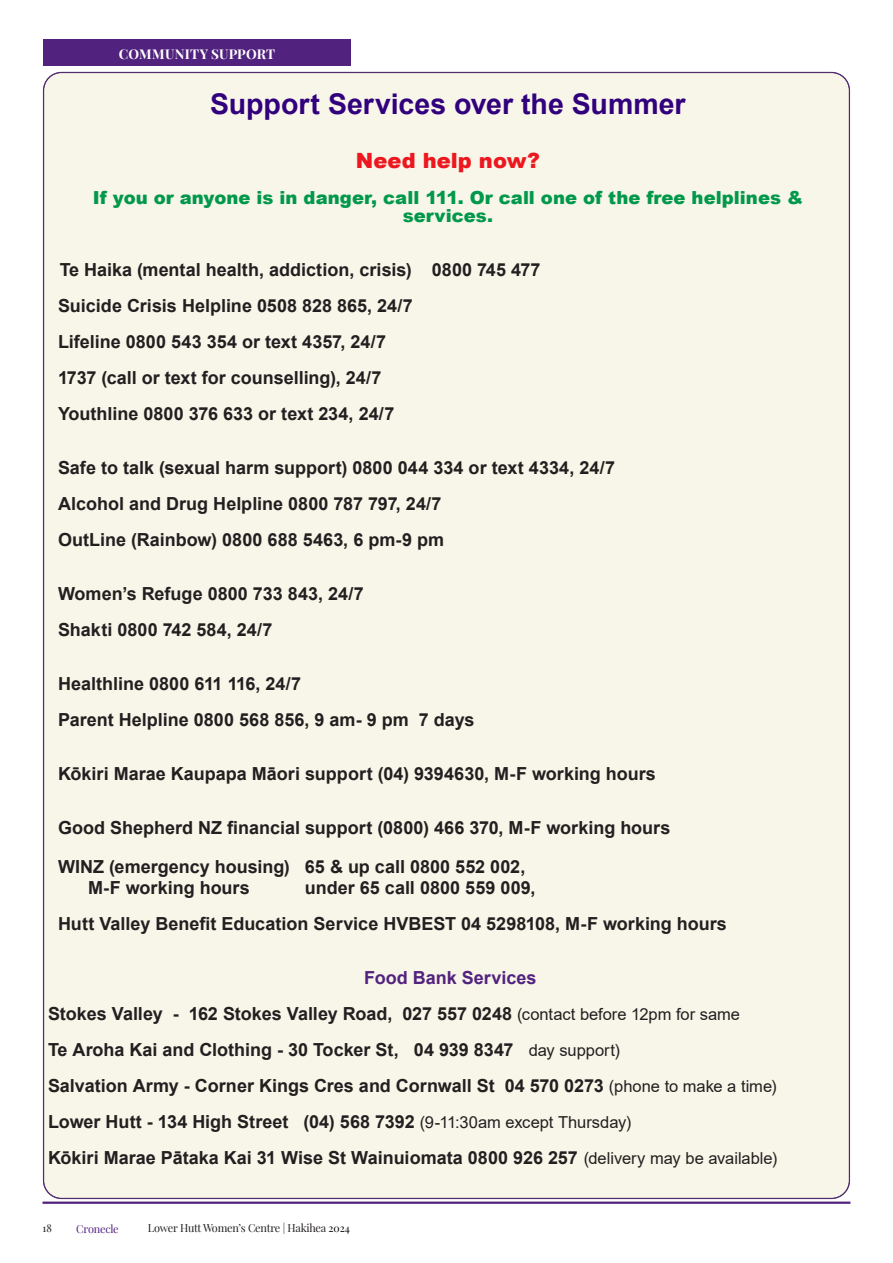
<style>
.page{position:relative;width:893px;height:1263px;background:#fff}
.page>*{position:absolute;margin:0;border:0;box-sizing:border-box;transform-origin:0 0}
.t1{font:700 28.5px "Arial";color:#31007d}
.t2{font:900 21px "Arial";letter-spacing:.005em;color:#ed171f}
.t3{font:700 18px "Arial";color:#231f20}
.t4{font:900 18px/18px "Arial";letter-spacing:.005em;color:#00984a;text-align:center}
.t5{font:700 18px "Arial";color:#52227f}
.White_UC_heading_in_box{font:700 13.5px "Playfair Display";letter-spacing:.02em;color:#fff}
.t6{font:10.95px "Playfair Display";letter-spacing:-.02em;color:#231f20}
.t7{font:10.95px "Playfair Display";letter-spacing:-.02em;color:#52227f}
.t8{font:10.5px "Playfair Display";color:#231f20}
.s1{font-weight:400;font-size:16.5px}
.s2{font-size:10.5px;color:#000}
</style>
<div class="page">
<hr style="left:43px;top:1201px;width:807px;height:3px;background:#52227f">
<div style="left:43px;top:39px;width:308px;height:27px;background:#52227f"></div>
<div style="left:44px;top:72px;width:805px;height:1126px;background:#f8f5e9;border-radius:18px"></div>
<p class="White_UC_heading_in_box" style="left:119px;top:43px;width:158px">COMMUNITY SUPPORT</p>
<p class="t1" style="left:210px;top:83px;width:477px">Support Services over the Summer</p>
<p class="t2" style="left:356px;top:145px;width:185px">Need help now?</p>
<p class="t4" style="left:93px;top:188px;width:712px">If you or anyone is in danger, call 111. Or call one of the free helplines &amp; services.</p>
<p class="t3" style="left:60px;top:257px;width:482px">Te Haika (mental health, addiction, crisis) 0800 745 477</p>
<p class="t3" style="left:58px;top:293px;width:356px">Suicide Crisis Helpline 0508 828 865, 24/7</p>
<p class="t3" style="left:58px;top:329px;width:330px">Lifeline 0800 543 354 or text 4357, 24/7</p>
<p class="t3" style="left:58px;top:365px;width:325px">1737 (call or text for counselling), 24/7</p>
<p class="t3" style="left:58px;top:401px;width:338px">Youthline 0800 376 633 or text 234, 24/7</p>
<p class="t3" style="left:58px;top:455px;width:559px">Safe to talk (sexual harm support) 0800 044 334 or text 4334, 24/7</p>
<p class="t3" style="left:58px;top:491px;width:385px">Alcohol and Drug Helpline 0800 787 797, 24/7</p>
<p class="t3" style="left:58px;top:527px;width:388px">OutLine (Rainbow) 0800 688 5463, 6 pm-9 pm</p>
<p class="t3" style="left:58px;top:581px;width:307px">Women’s Refuge 0800 733 843, 24/7</p>
<p class="t3" style="left:58px;top:617px;width:216px">Shakti 0800 742 584, 24/7</p>
<p class="t3" style="left:58px;top:671px;width:245px">Healthline 0800 611 116, 24/7</p>
<p class="t3" style="left:58px;top:707px;width:418px">Parent Helpline 0800 568 856, 9 am- 9 pm 7 days</p>
<p class="t3" style="left:58px;top:761px;width:599px">Kōkiri Marae Kaupapa Māori support (04) 9394630, M-F working hours</p>
<p class="t3" style="left:58px;top:815px;width:614px">Good Shepherd NZ financial support (0800) 466 370, M-F working hours</p>
<p class="t3" style="left:58px;top:854px;width:469px">WINZ (emergency housing) 65 &amp; up call 0800 552 002,</p>
<p class="t3" style="left:88px;top:875px;width:163px">M-F working hours</p>
<p class="t3" style="left:305px;top:875px;width:232px">under 65 call 0800 559 009,</p>
<p class="t3" style="left:58px;top:911px;width:670px">Hutt Valley Benefit Education Service HVBEST 04 5298108, M-F working hours</p>
<p class="t5" style="left:364px;top:965px;width:174px">Food Bank Services</p>
<p class="t3" style="left:48px;top:1001px;width:694px">Stokes Valley - 162 Stokes Valley Road, 027 557 0248 <span class="s1">(contact before 12pm for same</span></p>
<p class="t3" style="left:48px;top:1037px;width:573px">Te Aroha Kai and Clothing - 30 Tocker St, 04 939 8347 <span class="s1">day support)</span></p>
<p class="t3" style="left:48px;top:1073px;width:730px">Salvation Army - Corner Kings Cres and Cornwall St 04 570 0273 <span class="s1">(phone to make a time)</span></p>
<p class="t3" style="left:48px;top:1109px;width:585px">Lower Hutt - 134 High Street (04) 568 7392 <span class="s1">(9-11:30am except Thursday)</span></p>
<p class="t3" style="left:48px;top:1145px;width:731px">Kōkiri Marae Pātaka Kai 31 Wise St Wainuiomata 0800 926 257 <span class="s1">(delivery may be available)</span></p>
<p class="t8" style="left:43px;top:1220px;width:11px">18</p>
<p class="t7" style="left:76px;top:1220px;width:44px">Cronecle</p>
<p class="t6" style="left:148px;top:1219px;width:204px">Lower Hutt Women’s Centre | Hakihea <span class="s2">2024</span></p>
</div>
